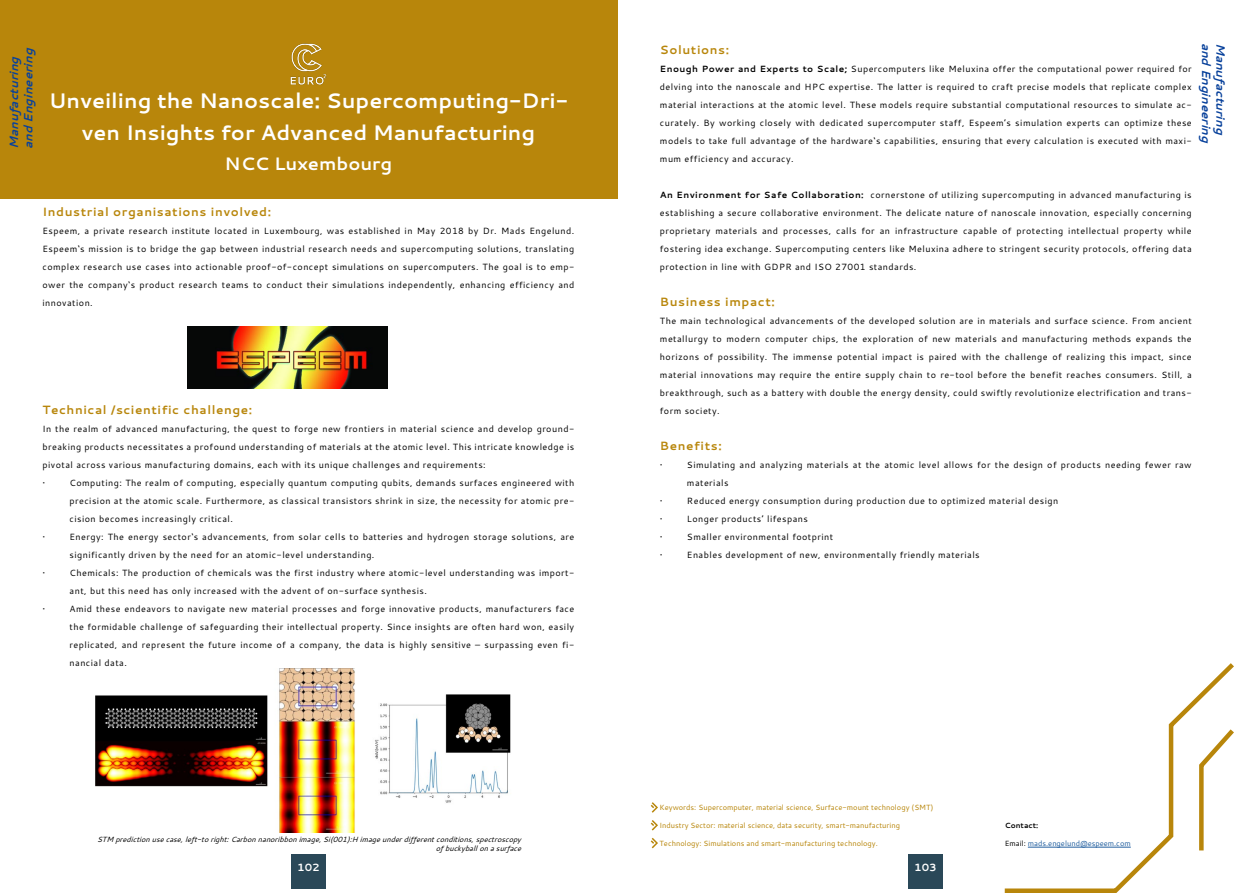
<style>
.page{position:relative;width:1234px;height:893px;background:#fff}
.page>*{position:absolute;margin:0;border:0;box-sizing:border-box;transform-origin:0 0}
.t1{font:700 21px/32.4px "Cantarell";color:#fff;text-align:center}
.t2{font:700 18px "Cantarell";color:#fff}
.t3{font:700 12px "Cantarell";letter-spacing:.05em;color:#b8860b}
.t4{font:italic 700 12px/14.4px "Cantarell";letter-spacing:-.005em;color:#08419b}
.t5{font:700 10.5px "Cantarell";color:#fff}
.t6{font:9px/18px "Cantarell";letter-spacing:.05em;color:#000;text-align:justify}
.t7{font:7.5px "Cantarell";color:#b8860b}
.t8{font:italic 7.5px/9px "Cantarell";color:#000;text-align:right}
.t9{font:7.5px "Cantarell";color:#215e9e}
.t10{font:700 7.5px "Cantarell";color:#000}
.s1{font-weight:700}
.s2{color:#000}
</style>
<div class="page">
<svg style="left:1004px;top:663px;width:229px;height:230px"></svg>
<svg style="left:1196px;top:724px;width:37px;height:131px"></svg>
<div style="left:908px;top:855px;width:34px;height:34px;background:#2a4858"></div>
<svg style="left:650px;top:802px;width:8px;height:47px"></svg>
<hr style="left:1027px;top:847px;width:103px;height:1px;background:#215e9e">
<div style="left:0;top:0;width:617px;height:200px;background:#b8860b"></div>
<img style="left:290px;top:43px;width:37px;height:42px">
<div style="left:291px;top:855px;width:34px;height:34px;background:#2a4858"></div>
<img style="left:187px;top:327px;width:200px;height:62px">
<img style="left:96px;top:669px;width:415px;height:164px">
<h3 class="t4" style="left:6px;top:149px;width:102px;rotate:-90deg">Manufacturing and Engineering</h3>
<h1 class="t1" style="left:49px;top:83px;width:521px">Unveiling the Nanoscale: Supercomputing-Dri&shy;ven Insights for Advanced Manufacturing</h1>
<h2 class="t2" style="left:224px;top:151px;width:169px">NCC Luxembourg</h2>
<h3 class="t3" style="left:43px;top:203px;width:230px">Industrial organisations involved:</h3>
<p class="t6" style="left:43px;top:222px;width:533px">Espeem, a private research institute located in Luxembourg, was established in May 2018 by Dr. Mads Engelund.<br>Espeem‘s mission is to bridge the gap between industrial research needs and supercomputing solutions, translating complex research use cases into actionable proof-of-concept simulations on supercomputers. The goal is to emp&shy;ower the company‘s product research teams to conduct their simulations independently, enhancing efficiency and innovation.</p>
<h3 class="t3" style="left:43px;top:401px;width:211px">Technical /scientific challenge:</h3>
<p class="t6" style="left:43px;top:420px;width:533px;text-align:left">In the realm of advanced manufacturing, the quest to forge new frontiers in material science and develop ground&shy;breaking products necessitates a profound understanding of materials at the atomic level. This intricate knowledge is pivotal across various manufacturing domains, each with its unique challenges and requirements:<br>•</p>
<p class="t6" style="left:70px;top:474px;width:506px">Computing: The realm of computing, especially quantum computing qubits, demands surfaces engineered with precision at the atomic scale. Furthermore, as classical transistors shrink in size, the necessity for atomic pre&shy;cision becomes increasingly critical.</p>
<p class="t6" style="left:43px;top:528px;width:4px">•</p>
<p class="t6" style="left:70px;top:528px;width:506px">Energy: The energy sector‘s advancements, from solar cells to batteries and hydrogen storage solutions, are significantly driven by the need for an atomic-level understanding.</p>
<p class="t6" style="left:43px;top:564px;width:4px">•</p>
<p class="t6" style="left:70px;top:564px;width:506px">Chemicals: The production of chemicals was the first industry where atomic-level understanding was import&shy;ant, but this need has only increased with the advent of on-surface synthesis.</p>
<p class="t6" style="left:43px;top:600px;width:4px">•</p>
<p class="t6" style="left:70px;top:600px;width:506px">Amid these endeavors to navigate new material processes and forge innovative products, manufacturers face the formidable challenge of safeguarding their intellectual property. Since insights are often hard won, easily replicated, and represent the future income of a company, the data is highly sensitive – surpassing even fi&shy;nancial data.</p>
<p class="t8" style="left:97px;top:835px;width:425px">STM prediction use case, left-to right: Carbon nanoribbon image, Si(001):H image under different conditions, spectroscopy of buckyball on a surface</p>
<p class="t5" style="left:297px;top:860px;width:24px">102</p>
<h3 class="t4" style="left:1213px;top:43px;width:102px;rotate:90deg">and Engineering</h3>
<h3 class="t4" style="left:1227px;top:43px;width:94px;rotate:90deg">Manufacturing</h3>
<h3 class="t3" style="left:659px;top:41px;width:71px">Solutions:</h3>
<p class="t6" style="left:659px;top:60px;width:533px"><span class="s1">Enough Power and Experts to Scale;</span> Supercomputers like Meluxina offer the computational power required for delving into the nanoscale and HPC expertise. The latter is required to craft precise models that replicate complex material interactions at the atomic level. These models require substantial computational resources to simulate ac&shy;curately. By working closely with dedicated supercomputer staff, Espeem’s simulation experts can optimize these models to take full advantage of the hardware‘s capabilities, ensuring that every calculation is executed with maxi&shy;mum efficiency and accuracy.</p>
<p class="t6" style="left:659px;top:186px;width:533px"><span class="s1">An Environment for Safe Collaboration:</span> cornerstone of utilizing supercomputing in advanced manufacturing is establishing a secure collaborative environment. The delicate nature of nanoscale innovation, especially concerning proprietary materials and processes, calls for an infrastructure capable of protecting intellectual property while fostering idea exchange. Supercomputing centers like Meluxina adhere to stringent security protocols, offering data protection in line with GDPR and ISO 27001 standards.</p>
<h3 class="t3" style="left:659px;top:293px;width:116px">Business impact:</h3>
<p class="t6" style="left:659px;top:312px;width:533px">The main technological advancements of the developed solution are in materials and surface science. From ancient metallurgy to modern computer chips, the exploration of new materials and manufacturing methods expands the horizons of possibility. The immense potential impact is paired with the challenge of realizing this impact, since material innovations may require the entire supply chain to re-tool before the benefit reaches consumers. Still, a breakthrough, such as a battery with double the energy density, could swiftly revolutionize electrification and trans&shy;form society.</p>
<h3 class="t3" style="left:659px;top:437px;width:63px">Benefits:</h3>
<p class="t6" style="left:659px;top:456px;width:4px">•</p>
<p class="t6" style="left:686px;top:456px;width:506px">Simulating and analyzing materials at the atomic level allows for the design of products needing fewer raw materials</p>
<p class="t6" style="left:659px;top:492px;width:4px">•</p>
<p class="t6" style="left:686px;top:492px;width:373px">Reduced energy consumption during production due to optimized material design</p>
<p class="t6" style="left:659px;top:510px;width:4px">•</p>
<p class="t6" style="left:686px;top:510px;width:122px">Longer products’ lifespans</p>
<p class="t6" style="left:659px;top:528px;width:4px">•</p>
<p class="t6" style="left:686px;top:528px;width:148px">Smaller environmental footprint</p>
<p class="t6" style="left:659px;top:546px;width:4px">•</p>
<p class="t6" style="left:686px;top:546px;width:294px">Enables development of new, environmentally friendly materials</p>
<p class="t7" style="left:659px;top:802px;width:275px">Keywords: Supercomputer, material science, Surface-mount technology (SMT)</p>
<p class="t7" style="left:659px;top:820px;width:242px">Industry Sector: material science, data security, smart-manufacturing</p>
<p class="t7" style="left:659px;top:838px;width:220px">Technology: Simulations and smart-manufacturing technology.</p>
<p class="t5" style="left:914px;top:860px;width:24px">103</p>
<p class="t10" style="left:1004px;top:820px;width:35px">Contact:</p>
<p class="t9" style="left:1004px;top:838px;width:127px"><span class="s2">Email:</span> mads.engelund@espeem.com</p>
</div>
